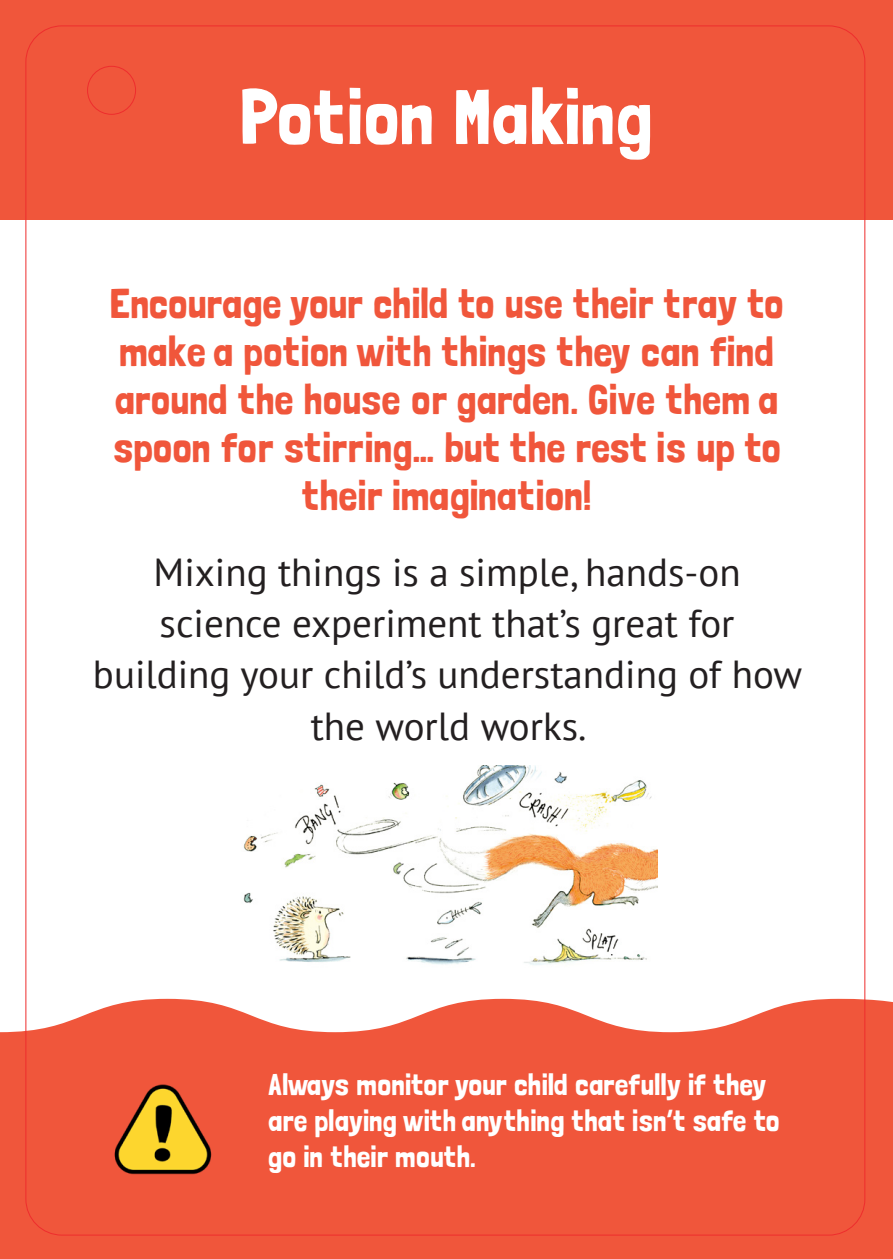
<style>
.page{position:relative;width:893px;height:1259px;background:#fff}
.page>*{position:absolute;margin:0;border:0;box-sizing:border-box;transform-origin:0 0}
.t1{font:78px "Londrina Solid";color:#fff}
.t2{font:42px/48px "Londrina Solid";color:#f0563b;text-align:center}
.t3{font:39px/51px "PT Sans";color:#231f20;text-align:center}
.t4{font:30px/36px "Londrina Solid";color:#fff}
</style>
<div class="page">
<div style="left:0;top:0;width:893px;height:219px;background:#f0563b"></div>
<img style="left:243px;top:765px;width:414px;height:200px">
<svg style="left:0;top:981px;width:893px;height:278px;background:#f16a53"></svg>
<img style="left:108px;top:1081px;width:107px;height:96px">
<div style="left:87px;top:66px;width:49px;height:49px;border:1px solid #ee2d2d;border-radius:50%"></div>
<p class="t1" style="left:240px;top:71px;width:414px">Potion Making</p>
<p class="t2" style="left:110px;top:279px;width:675px">Encourage your child to use their tray to make a potion with things they can find around the house or garden. Give them a spoon for stirring… but the rest is up to their imagination!</p>
<p class="t3" style="left:93px;top:546px;width:711px">Mixing things is a simple, hands-on science experiment that’s great for building your child’s understanding of how the world works.</p>
<p class="t4" style="left:268px;top:1066px;width:513px">Always monitor your child carefully if they are playing with anything that isn’t safe to go in their mouth.</p>
</div>
